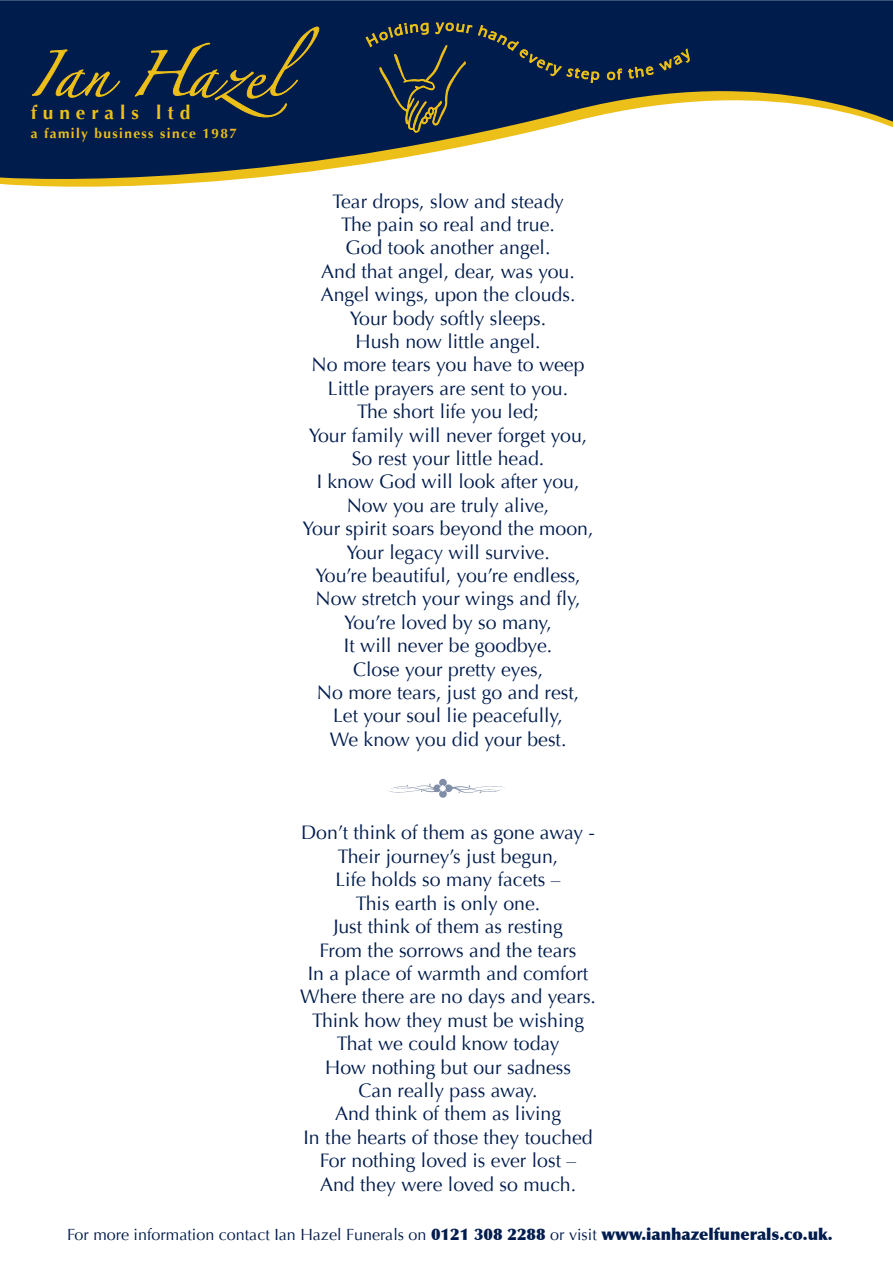
<style>
.page{position:relative;width:893px;height:1263px;background:#fff}
.page>*{position:absolute;margin:0;border:0;box-sizing:border-box;transform-origin:0 0}
.t1{font:19.5px/23.4px "Optima";color:#001c4d;text-align:center}
.t2{font:700 19.2px "Optima";letter-spacing:.31em;color:#edbf19}
.t3{font:16.2px "Optima";color:#001c4d}
.t4{font:700 13.65px "Optima";letter-spacing:.1em;color:#edbf19}
.s1{font-weight:900}
</style>
<div class="page">
<svg style="left:0;top:0;width:893px;height:187px;fill:#001c4d"></svg>
<svg style="left:32px;top:49px;width:88px;height:49px"></svg>
<svg style="left:134px;top:26px;width:186px;height:92px"></svg>
<svg style="left:365px;top:3px;width:235px;height:142px"></svg>
<svg style="left:607px;top:68px;width:15px;height:13px"></svg>
<svg style="left:628px;top:45px;width:62px;height:72px"></svg>
<div style="left:439px;top:779px;width:8px;height:7px;background:#808da6;border-radius:50%"></div>
<svg style="left:387px;top:782px;width:119px;height:14px"></svg>
<p class="t2" style="left:31px;top:102px;width:161px">funerals ltd</p>
<p class="t4" style="left:31px;top:126px;width:208px">a family business since 1987</p>
<p class="t1" style="left:303px;top:190px;width:292px">Tear drops, slow and steady<br>The pain so real and true.<br>God took another angel.<br>And that angel, dear, was you.<br>Angel wings, upon the clouds.<br>Your body softly sleeps.<br>Hush now little angel.<br>No more tears you have to weep<br>Little prayers are sent to you.<br>The short life you led;<br>Your family will never forget you,<br>So rest your little head.<br>I know God will look after you,<br>Now you are truly alive,<br>Your spirit soars beyond the moon,<br>Your legacy will survive.<br>You’re beautiful, you’re endless,<br>Now stretch your wings and fly,<br>You’re loved by so many,<br>It will never be goodbye.<br>Close your pretty eyes,<br>No more tears, just go and rest,<br>Let your soul lie peacefully,<br>We know you did your best.</p>
<p class="t1" style="left:300px;top:821px;width:297px">Don’t think of them as gone away -<br>Their journey’s just begun,<br>Life holds so many facets –<br>This earth is only one.<br>Just think of them as resting<br>From the sorrows and the tears<br>In a place of warmth and comfort<br>Where there are no days and years.<br>Think how they must be wishing<br>That we could know today<br>How nothing but our sadness<br>Can really pass away.<br>And think of them as living<br>In the hearts of those they touched<br>For nothing loved is ever lost –<br>And they were loved so much.</p>
<p class="t3" style="left:67px;top:1225px;width:767px">For more information contact Ian Hazel Funerals on <span class="s1">0121 308 2288</span> or visit <span class="s1">www.ianhazelfunerals.co.uk.</span></p>
</div>
